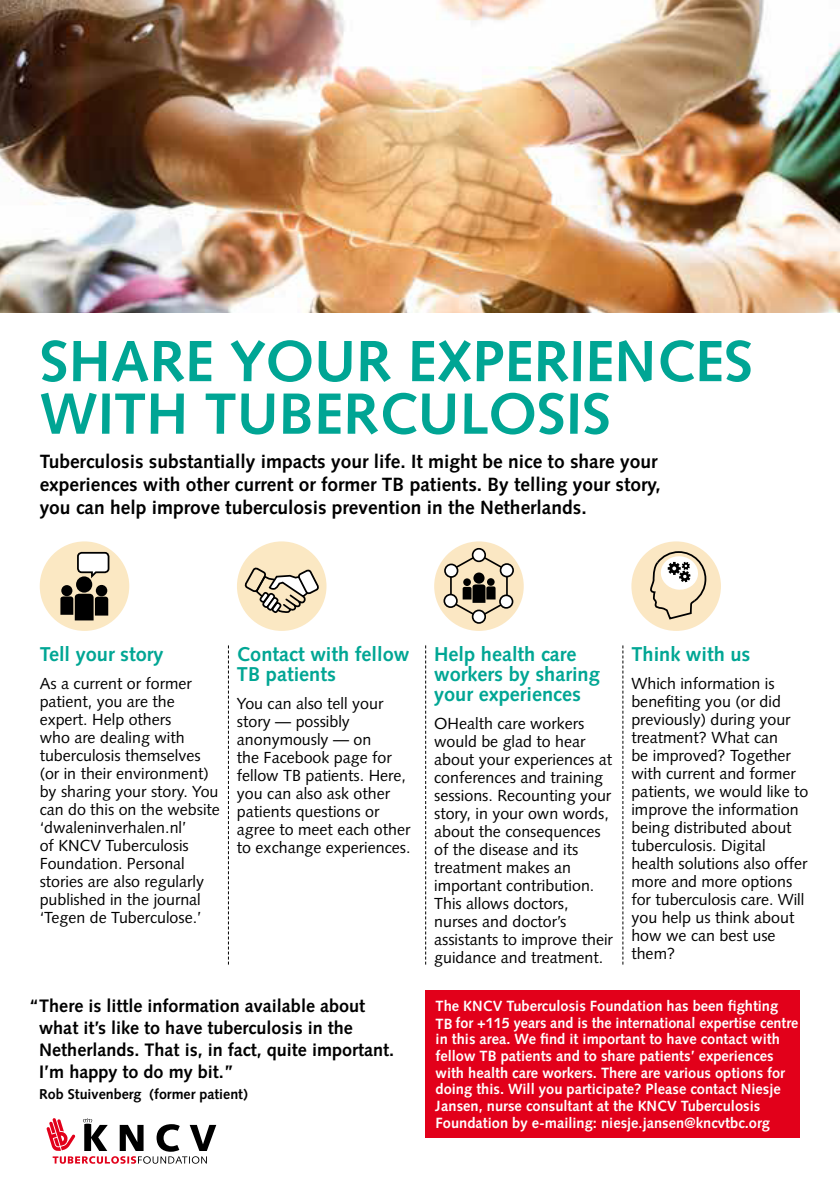
<style>
.page{position:relative;width:840px;height:1191px;background:#fff}
.page>*{position:absolute;margin:0;border:0;box-sizing:border-box;transform-origin:0 0}
.t1{font:700 58px/52.6px "Syntax";color:#00a594}
.t2{font:700 20px/20px "Syntax";color:#00a694}
.t3{font:700 19.2px/23px "Syntax";color:#000}
.t4{font:700 18px/21.8px "Syntax";color:#000}
.t5{font:16px/18px "Syntax";color:#000}
.t6{font:700 14.8px/16.6px "Syntax";color:#fff}
.t7{font:700 14.2px "Syntax";color:#000}
</style>
<div class="page">
<div style="left:425px;top:990px;width:374px;height:147px;background:#e2001a"></div>
<img style="left:0;top:0;width:839px;height:312px">
<svg style="left:228px;top:645px;width:1px;height:319px"></svg>
<svg style="left:425px;top:645px;width:1px;height:319px"></svg>
<svg style="left:622px;top:645px;width:1px;height:319px"></svg>
<div style="left:40px;top:541px;width:89px;height:90px;background:#fbe8c3;border-radius:50%"></div>
<div style="left:76px;top:576px;width:16px;height:16px;background:#000;border-radius:50%"></div>
<div style="left:96px;top:585px;width:11px;height:11px;background:#000;border-radius:50%"></div>
<div style="left:61px;top:585px;width:11px;height:11px;background:#000;border-radius:50%"></div>
<svg style="left:60px;top:594px;width:48px;height:26px"></svg>
<svg style="left:77px;top:551px;width:33px;height:29px"></svg>
<div style="left:237px;top:541px;width:89px;height:90px;background:#fbe8c3;border-radius:50%"></div>
<svg style="left:243px;top:567px;width:77px;height:48px"></svg>
<div style="left:434px;top:541px;width:89px;height:90px;background:#fbe7c3;border-radius:50%"></div>
<svg style="left:472px;top:610px;width:13px;height:13px"></svg>
<div style="left:471px;top:609px;width:14px;height:15px;border:2px solid #000;border-radius:50%"></div>
<div style="left:500px;top:564px;width:13px;height:12px;background:#fff;border-radius:50%"></div>
<div style="left:499px;top:563px;width:14px;height:14px;border:2px solid #000;border-radius:50%"></div>
<div style="left:499px;top:595px;width:13px;height:13px;background:#fff;border-radius:50%"></div>
<div style="left:499px;top:594px;width:14px;height:14px;border:2px solid #000;border-radius:50%"></div>
<div style="left:444px;top:563px;width:14px;height:15px;border:2px solid #000;border-radius:50%"></div>
<div style="left:444px;top:594px;width:12px;height:13px;background:#fff;border-radius:50%"></div>
<div style="left:443px;top:594px;width:14px;height:14px;border:2px solid #000;border-radius:50%"></div>
<svg style="left:472px;top:549px;width:13px;height:12px"></svg>
<div style="left:471px;top:548px;width:14px;height:14px;border:2px solid #000;border-radius:50%"></div>
<svg style="left:448px;top:553px;width:60px;height:66px"></svg>
<svg style="left:486px;top:578px;width:8px;height:8px"></svg>
<div style="left:631px;top:541px;width:89px;height:90px;background:#fbe7c3;border-radius:50%"></div>
<svg style="left:648px;top:550px;width:58px;height:70px"></svg>
<svg style="left:46px;top:1118px;width:170px;height:45px"></svg>
<h1 class="t1" style="left:40px;top:335px;width:714px">SHARE YOUR EXPERIENCES<br>WITH TUBERCULOSIS</h1>
<p class="t3" style="left:40px;top:450px;width:622px">Tuberculosis substantially impacts your life. It might be nice to share your experiences with other current or former TB patients. By telling your story, you can help improve tuberculosis prevention in the Netherlands.</p>
<p class="t2" style="left:40px;top:644px;width:125px">Tell your story</p>
<p class="t5" style="left:40px;top:675px;width:182px">As a current or former patient, you are the expert. Help others<br>who are dealing with tuberculosis themselves (or in their environment) by sharing your story. You can do this on the website ‘dwaleninverhalen.nl’<br>of KNCV Tuberculosis<br>Foundation. Personal stories are also regularly published in the journal ‘Tegen de Tuberculose.’</p>
<p class="t2" style="left:237px;top:644px;width:174px">Contact with fellow<br>TB patients</p>
<p class="t5" style="left:237px;top:695px;width:175px">You can also tell your story — possibly anonymously — on<br>the Facebook page for fellow TB patients. Here, you can also ask other patients questions or agree to meet each other to exchange experiences.</p>
<p class="t4" style="left:39px;top:995px;width:356px;text-indent:-10px">“There is little information available about what it’s like to have tuberculosis in the Netherlands. That is, in fact, quite important.<br>I’m happy to do my bit.”</p>
<p class="t7" style="left:39px;top:1086px;width:210px">Rob Stuivenberg (former patient)</p>
<p class="t2" style="left:434px;top:644px;width:167px">Help health care workers by sharing your experiences</p>
<p class="t5" style="left:434px;top:715px;width:180px">OHealth care workers would be glad to hear about your experiences at conferences and training sessions. Recounting your story, in your own words, about the consequences of the disease and its treatment makes an important contribution.<br>This allows doctors, nurses and doctor’s assistants to improve their guidance and treatment.</p>
<p class="t2" style="left:631px;top:644px;width:120px">Think with us</p>
<p class="t5" style="left:631px;top:675px;width:178px">Which information is benefiting you (or did previously) during your treatment? What can<br>be improved? Together with current and former patients, we would like to improve the information being distributed about tuberculosis. Digital health solutions also offer more and more options for tuberculosis care. Will you help us think about how we can best use them?</p>
<p class="t6" style="left:435px;top:997px;width:364px">The KNCV Tuberculosis Foundation has been fighting TB for +115 years and is the international expertise centre in this area. We find it important to have contact with fellow TB patients and to share patients’ experiences with health care workers. There are various options for doing this. Will you participate? Please contact Niesje Jansen, nurse consultant at the KNCV Tuberculosis Foundation by e-mailing: niesje.jansen@kncvtbc.org</p>
</div>
